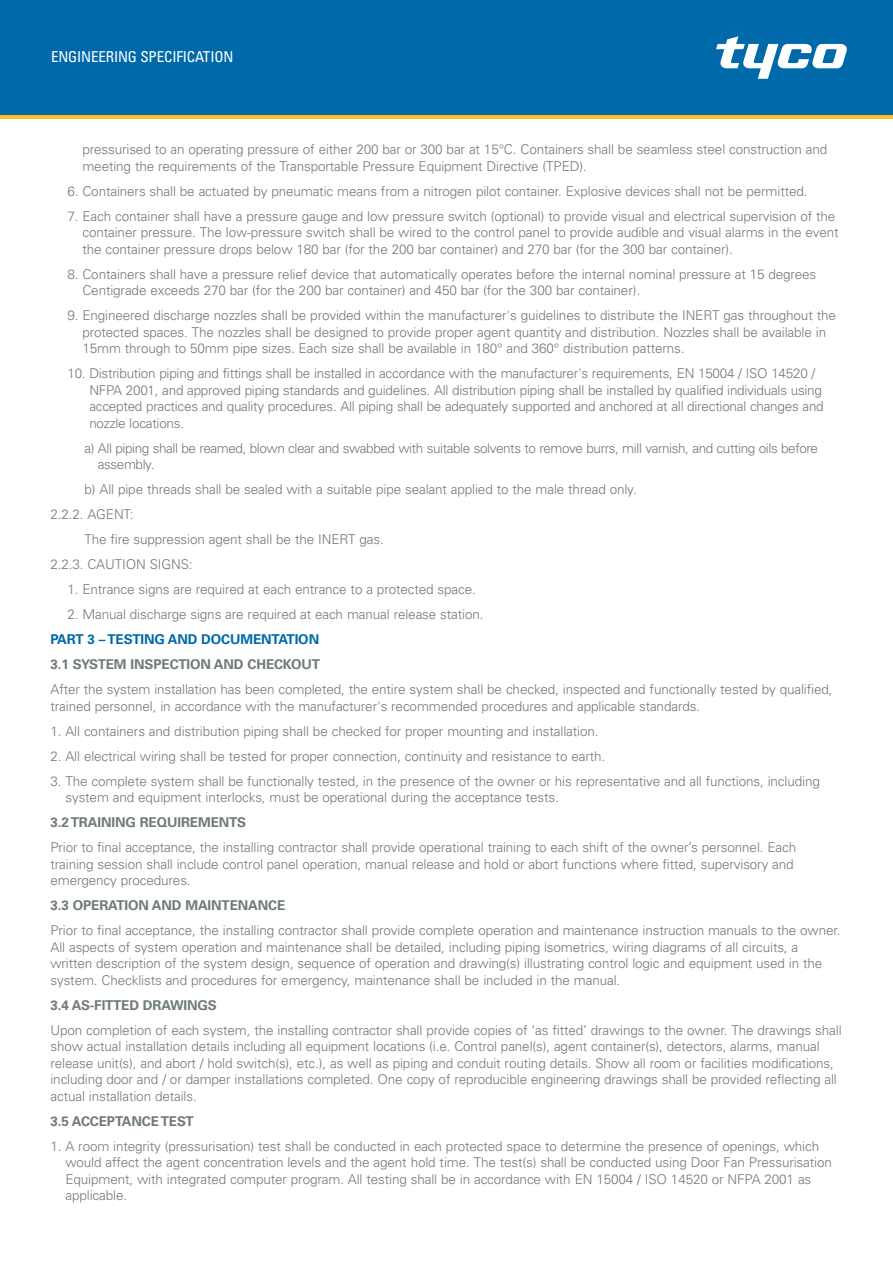
<style>
.page{position:relative;width:893px;height:1263px;background:#fff}
.page>*{position:absolute;margin:0;border:0;box-sizing:border-box;transform-origin:0 0}
.t1{font:condensed 15px "Univers LT Std";letter-spacing:-.01em;color:#fff}
.t2{font:300 13.5px/16.5px "Univers";letter-spacing:-.01em;color:#70797c}
.t3{font:300 13.5px/16.5px "Univers";letter-spacing:-.03em;color:#70797c}
.t4{font:700 13.5px "Univers";letter-spacing:-.01em;color:#70797c}
.t5{font:700 13.5px "Univers";letter-spacing:-.01em;color:#0069aa}
</style>
<div class="page">
<hr style="left:0;top:115px;width:893px;height:4px;background:#febe1f">
<div style="left:0;top:0;width:893px;height:115px;background:#0069aa"></div>
<svg style="left:716px;top:36px;width:131px;height:43px"></svg>
<p class="t1" style="left:51px;top:47px;width:184px">ENGINEERING SPECIFICATION</p>
<p class="t2" style="left:82px;top:141px;width:746px">pressurised to an operating pressure of either 200 bar or 300 bar at 15°C. Containers shall be seamless steel construction and meeting the requirements of the Transportable Pressure Equipment Directive (TPED).</p>
<p class="t2" style="left:67px;top:182px;width:742px">6. Containers shall be actuated by pneumatic means from a nitrogen pilot container. Explosive devices shall not be permitted.</p>
<p class="t2" style="left:82px;top:207px;width:758px;text-indent:-15px">7. Each container shall have a pressure gauge and low pressure switch (optional) to provide visual and electrical supervision of the container pressure. The low-pressure switch shall be wired to the control panel to provide audible and visual alarms in the event the container pressure drops below 180 bar (for the 200 bar container) and 270 bar (for the 300 bar container).</p>
<p class="t2" style="left:82px;top:265px;width:735px;text-indent:-15px">8. Containers shall have a pressure relief device that automatically operates before the internal nominal pressure at 15 degrees<br>Centigrade exceeds 270 bar (for the 200 bar container) and 450 bar (for the 300 bar container).</p>
<p class="t2" style="left:82px;top:307px;width:755px;text-indent:-15px">9. Engineered discharge nozzles shall be provided within the manufacturer's guidelines to distribute the INERT gas throughout the protected spaces. The nozzles shall be designed to provide proper agent quantity and distribution. Nozzles shall be available in<br>15mm through to 50mm pipe sizes. Each size shall be available in 180° and 360° distribution patterns.</p>
<p class="t2" style="left:89px;top:365px;width:736px;text-indent:-22px">10. Distribution piping and fittings shall be installed in accordance with the manufacturer's requirements, EN 15004 / ISO 14520 / NFPA 2001, and approved piping standards and guidelines. All distribution piping shall be installed by qualified individuals using accepted practices and quality procedures. All piping shall be adequately supported and anchored at all directional changes and nozzle locations.</p>
<p class="t3" style="left:98px;top:439px;width:722px;text-indent:-13px">a) All piping shall be reamed, blown clear and swabbed with suitable solvents to remove burrs, mill varnish, and cutting oils before assembly.</p>
<p class="t2" style="left:84px;top:481px;width:554px">b) All pipe threads shall be sealed with a suitable pipe sealant applied to the male thread only.</p>
<p class="t2" style="left:50px;top:506px;width:85px">2.2.2. AGENT:</p>
<p class="t2" style="left:84px;top:531px;width:301px">The fire suppression agent shall be the INERT gas.</p>
<p class="t2" style="left:50px;top:556px;width:144px">2.2.3. CAUTION SIGNS:</p>
<p class="t2" style="left:67px;top:581px;width:410px">1. Entrance signs are required at each entrance to a protected space.</p>
<p class="t2" style="left:67px;top:606px;width:418px">2. Manual discharge signs are required at each manual release station.</p>
<p class="t5" style="left:50px;top:632px;width:270px">PART 3 – TESTING AND DOCUMENTATION</p>
<p class="t4" style="left:50px;top:657px;width:271px">3.1 SYSTEM INSPECTION AND CHECKOUT</p>
<p class="t2" style="left:50px;top:681px;width:783px">After the system installation has been completed, the entire system shall be checked, inspected and functionally tested by qualified, trained personnel, in accordance with the manufacturer's recommended procedures and applicable standards.</p>
<p class="t2" style="left:50px;top:722px;width:550px">1. All containers and distribution piping shall be checked for proper mounting and installation.</p>
<p class="t2" style="left:50px;top:747px;width:556px">2. All electrical wiring shall be tested for proper connection, continuity and resistance to earth.</p>
<p class="t2" style="left:65px;top:772px;width:756px;text-indent:-15px">3. The complete system shall be functionally tested, in the presence of the owner or his representative and all functions, including system and equipment interlocks, must be operational during the acceptance tests.</p>
<p class="t4" style="left:50px;top:815px;width:197px">3.2 TRAINING REQUIREMENTS</p>
<p class="t2" style="left:50px;top:839px;width:747px">Prior to final acceptance, the installing contractor shall provide operational training to each shift of the owner’s personnel. Each training session shall include control panel operation, manual release and hold or abort functions where fitted, supervisory and emergency procedures.</p>
<p class="t4" style="left:50px;top:898px;width:236px">3.3 OPERATION AND MAINTENANCE</p>
<p class="t2" style="left:50px;top:922px;width:792px">Prior to final acceptance, the installing contractor shall provide complete operation and maintenance instruction manuals to the owner.<br>All aspects of system operation and maintenance shall be detailed, including piping isometrics, wiring diagrams of all circuits, a written description of the system design, sequence of operation and drawing(s) illustrating control logic and equipment used in the system. Checklists and procedures for emergency, maintenance shall be included in the manual.</p>
<p class="t4" style="left:50px;top:997px;width:168px">3.4 AS-FITTED DRAWINGS</p>
<p class="t2" style="left:50px;top:1021px;width:793px">Upon completion of each system, the installing contractor shall provide copies of ‘as fitted’ drawings to the owner. The drawings shall show actual installation details including all equipment locations (i.e. Control panel(s), agent container(s), detectors, alarms, manual release unit(s), and abort / hold switch(s), etc.), as well as piping and conduit routing details. Show all room or facilities modifications, including door and / or damper installations completed. One copy of reproducible engineering drawings shall be provided reflecting all actual installation details.</p>
<p class="t4" style="left:50px;top:1113px;width:145px">3.5 ACCEPTANCE TEST</p>
<p class="t2" style="left:65px;top:1137px;width:768px;text-indent:-15px">1. A room integrity (pressurisation) test shall be conducted in each protected space to determine the presence of openings, which would affect the agent concentration levels and the agent hold time. The test(s) shall be conducted using Door Fan Pressurisation Equipment, with integrated computer program. All testing shall be in accordance with EN 15004 / ISO 14520 or NFPA 2001 as applicable.</p>
</div>
